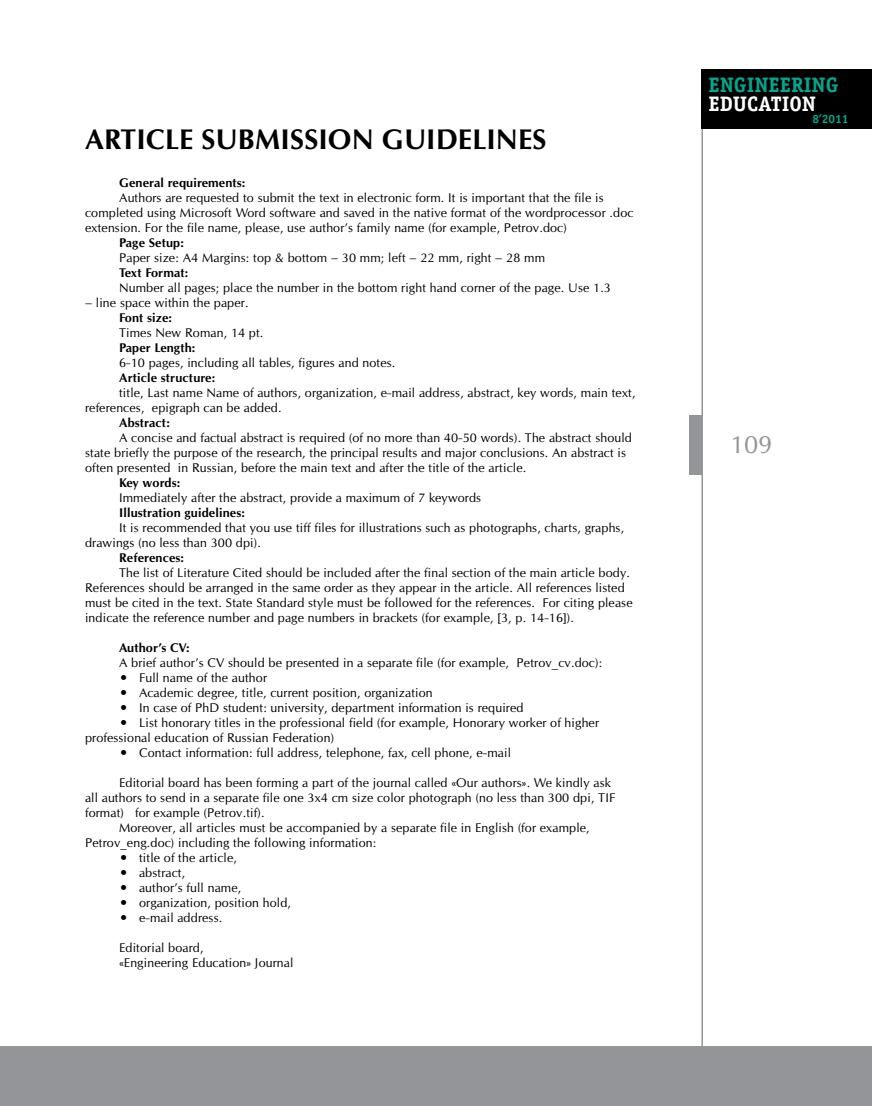
<style>
.page{position:relative;width:872px;height:1106px;background:#fff}
.page>*{position:absolute;margin:0;border:0;box-sizing:border-box;transform-origin:0 0}
.t1{font:700 27px "Opium New";color:#000}
.t2{font:24px "Opium New";color:#939598}
.t3{font:700 21px "Officina Serif C";color:#00a88f}
.t4{font:700 21px "Officina Serif C";color:#fff}
.t5{font:12px/15px "Opium New";letter-spacing:.01em;color:#000}
.t6{font:700 12px "Opium New";letter-spacing:.01em;color:#000}
.t7{font:700 12px "Officina Sans C";color:#00a88f}
</style>
<div class="page">
<hr style="left:701px;top:69px;width:2px;height:1037px;background:#939598">
<div style="left:689px;top:415px;width:13px;height:60px;background:#939598"></div>
<div style="left:0;top:1046px;width:872px;height:60px;background:#939598"></div>
<div style="left:701px;top:69px;width:171px;height:60px;background:#000"></div>
<h1 class="t1" style="left:85px;top:123px;width:16px">ARTI</h1>
<h1 class="t1" style="left:146px;top:123px;width:191px">CLE SU BMISSION</h1>
<h1 class="t1" style="left:382px;top:123px;width:18px">GUI</h1>
<h1 class="t1" style="left:435px;top:123px;width:112px">DELIN ES</h1>
<p class="t6" style="left:119px;top:175px;width:128px">General requirements:</p>
<p class="t5" style="left:85px;top:190px;width:550px;text-indent:34px">Authors are requested to submit the text in electronic form. It is important that the file is completed using Microsoft Word software and saved in the native format of the wordprocessor .doc extension. For the file name, please, use author’s family name (for example, Petrov.doc)</p>
<p class="t6" style="left:119px;top:235px;width:66px">Page Setup:</p>
<p class="t5" style="left:119px;top:250px;width:427px">Paper size: A4 Margins: top &amp; bottom – 3 0 mm; left – 22 mm, right – 28 mm</p>
<p class="t6" style="left:119px;top:265px;width:71px">Text Format:</p>
<p class="t5" style="left:119px;top:280px;width:491px">N umber all pages; place the number in the bottom right hand corner of the page. U se 1.3</p>
<p class="t5" style="left:85px;top:295px;width:165px">– line space within the paper.</p>
<p class="t6" style="left:119px;top:310px;width:54px">Font size:</p>
<p class="t5" style="left:119px;top:325px;width:146px">Times New Roman, 14 pt.</p>
<p class="t6" style="left:119px;top:340px;width:78px">Paper Length:</p>
<p class="t5" style="left:119px;top:355px;width:278px">6-10 pages, including all tables, figures and notes.</p>
<p class="t6" style="left:119px;top:370px;width:98px">Article structure:</p>
<p class="t5" style="left:85px;top:385px;width:552px;text-indent:34px">title, Last name N ame of authors, organization, e-mail address, abstract, key words, main text, references, epigraph can be added.</p>
<p class="t6" style="left:119px;top:415px;width:52px">Abstract:</p>
<p class="t5" style="left:85px;top:430px;width:548px;text-indent:34px">A concise and factual abstract is required (of no more than 40-50 words). The abstract should state briefly the purpose of the research, the principal results and major conclusions. An abstract is often presented in Russian, before the main text and after the title of the article.</p>
<p class="t6" style="left:119px;top:475px;width:63px">Key words:</p>
<p class="t5" style="left:119px;top:490px;width:363px">I mmediately after the abstract, provide a maximum of 7 keywords</p>
<p class="t6" style="left:119px;top:505px;width:127px">I llustration guidelines:</p>
<p class="t5" style="left:85px;top:520px;width:540px;text-indent:34px">It is recommended that you use tiff files for illustrations such as photographs, charts, graphs, drawings (no less than 3 00 dpi).</p>
<p class="t6" style="left:119px;top:550px;width:67px">References:</p>
<p class="t5" style="left:85px;top:565px;width:549px;text-indent:34px">The list of Literature Cited should be included after the final section of the main article body.<br>References should be arranged in the same order as they appear in the article. All references listed must be cited in the text. State Standard style must be followed for the references. For citing please indicate the reference number and page numbers in brackets (for example, [3 , p. 14-16]).</p>
<p class="t6" style="left:119px;top:640px;width:72px">Author’s CV:</p>
<p class="t5" style="left:119px;top:655px;width:485px">A brief author’s CV should be presented in a separate file (for example, Petrov_cv.doc):</p>
<p class="t5" style="left:119px;top:670px;width:149px">• Full name of the author</p>
<p class="t5" style="left:119px;top:685px;width:315px">• Academic degree, title, current position, organization</p>
<p class="t5" style="left:119px;top:700px;width:406px">• I n case of PhD student: university, department information is required</p>
<p class="t5" style="left:85px;top:715px;width:515px;text-indent:34px">• List honorary titles in the professional field (for example, Honorary worker of higher professional education of Russian Federation)</p>
<p class="t5" style="left:119px;top:745px;width:393px">• Contact information: full address, telephone, fax, cell phone, e-mail</p>
<p class="t5" style="left:119px;top:775px;width:493px">Editorial board has been forming a part of the journal called «Our authors». We kindly ask</p>
<p class="t5" style="left:85px;top:790px;width:520px">all authors to send in a separate file one 3x4 cm size color photograph (no less than 3 00 dpi, TIF</p>
<p class="t5" style="left:85px;top:805px;width:181px">format) for example (Petrov.tif).</p>
<p class="t5" style="left:119px;top:820px;width:472px">Moreover, all articles must be accompanied by a separate file in English (for example,</p>
<p class="t5" style="left:85px;top:835px;width:293px">Petrov_eng.doc) including the following information:</p>
<p class="t5" style="left:119px;top:850px;width:119px">• title of the article,</p>
<p class="t5" style="left:119px;top:865px;width:68px">• abstract,</p>
<p class="t5" style="left:119px;top:880px;width:124px">• author’s full name,</p>
<p class="t5" style="left:119px;top:895px;width:173px">• organization, position hold,</p>
<p class="t5" style="left:119px;top:910px;width:105px">• e-mail address.</p>
<p class="t5" style="left:119px;top:940px;width:176px">Editorial board,<br>«Engineering Education» Journal</p>
<h3 class="t3" style="left:708px;top:73px;width:131px">ENGINEERING</h3>
<h3 class="t4" style="left:708px;top:91px;width:109px">EDUCATION</h3>
<p class="t7" style="left:812px;top:113px;width:38px">8’2011</p>
<h2 class="t2" style="left:730px;top:429px;width:44px">109</h2>
</div>
